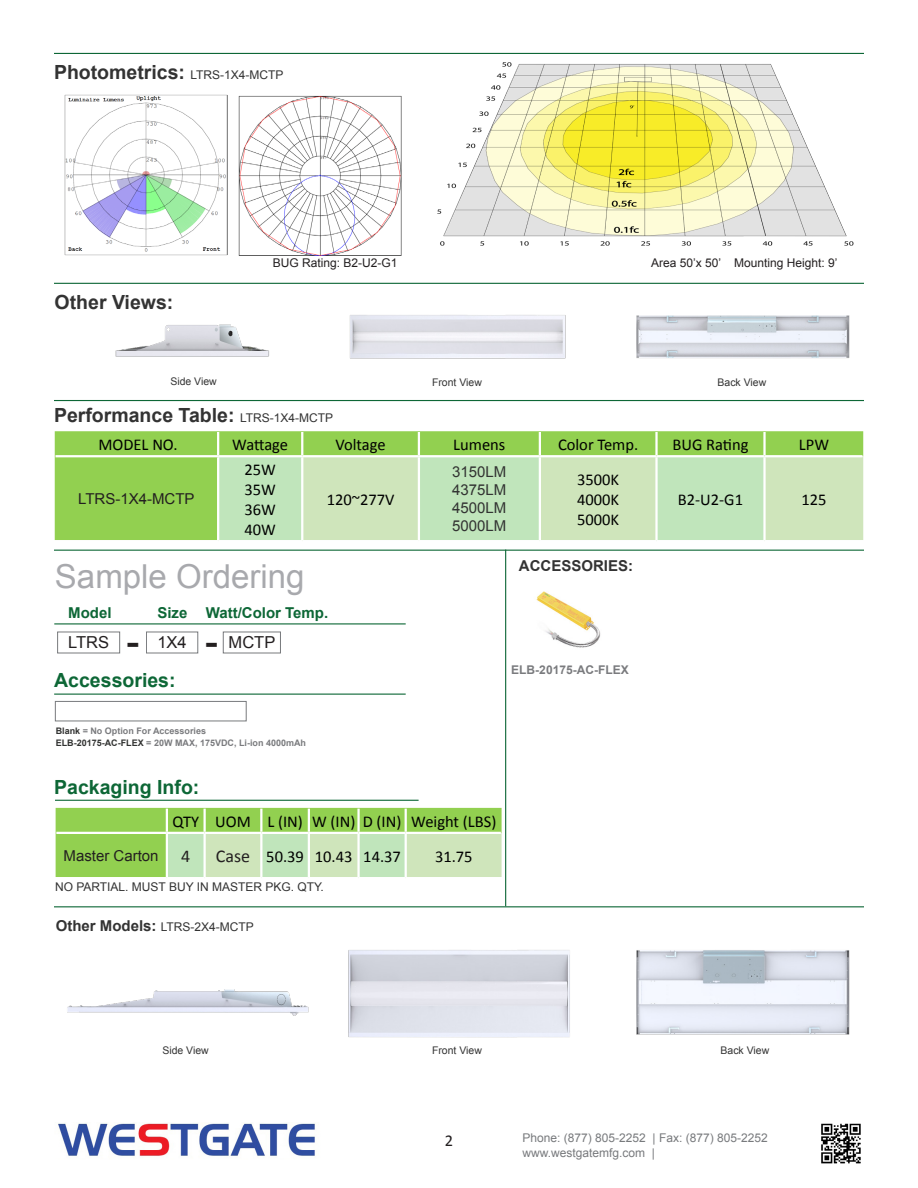
<style>
.page{position:relative;width:918px;height:1188px;background:#fff}
.page>*{position:absolute;margin:0;border:0;box-sizing:border-box;transform-origin:0 0}
.t1{font:33px "Arial";color:#a8a9ad}
.t2{font:700 28.5px "Verdana";color:#231f20}
.t3{font:700 19.5px "Arial";color:#333}
.t4{font:700 19.5px "Arial";color:#0d6736}
.t5{font:18px "Calibri";color:#231f20}
.t6{font:16.5px "Calibri";color:#000}
.t7{font:16.5px "Arial";color:#231f20}
.t8{font:16.5px "Calibri";color:#231f20}
.t9{font:15px "Arial";color:#231f20}
.t10{font:15px "Arial";color:#323332}
.t11{font:700 15px "Arial";color:#0d6736}
.t12{font:700 15px "Arial";color:#333}
.t13{font:12px "Arial";color:#333}
.t14{font:12px "Arial";color:#787a7d}
.t15{font:12px "Arial";color:#231f20}
.t16{font:700 12px "Arial";color:#7a7b7e}
.t17{font:10.5px "Arial";color:#333}
.t18{font:700 9px "Arial";color:#7a7b7e}
.s1{font-weight:400;font-size:12px}
.s2{color:#323332}
.s3{font-weight:700;font-size:15px}
</style>
<div class="page">
<hr style="left:54px;top:400px;width:810px;height:1px;background:#0d6736">
<hr style="left:54px;top:53px;width:810px;height:1px;background:#0d6736">
<hr style="left:54px;top:283px;width:810px;height:1px;background:#0d6736">
<div style="left:55px;top:431px;width:808px;height:109px;background:#92d050"></div>
<div style="left:219px;top:457px;width:82px;height:83px;background:#c0e5bb"></div>
<svg style="left:303px;top:457px;width:560px;height:83px;background:#c9e5bb"></svg>
<hr style="left:217px;top:432px;width:2px;height:23px;background:#fff">
<hr style="left:301px;top:432px;width:2px;height:23px;background:#fff">
<hr style="left:418px;top:432px;width:2px;height:23px;background:#fff">
<hr style="left:539px;top:432px;width:2px;height:23px;background:#fff">
<hr style="left:655px;top:432px;width:3px;height:23px;background:#fff">
<hr style="left:763px;top:432px;width:3px;height:23px;background:#fff">
<hr style="left:217px;top:457px;width:2px;height:83px;background:#fff">
<hr style="left:301px;top:457px;width:2px;height:83px;background:#fff">
<hr style="left:418px;top:457px;width:2px;height:83px;background:#fff">
<hr style="left:539px;top:457px;width:2px;height:83px;background:#fff">
<hr style="left:655px;top:457px;width:3px;height:83px;background:#fff">
<hr style="left:763px;top:457px;width:3px;height:83px;background:#fff">
<hr style="left:56px;top:455px;width:162px;height:2px;background:#fff">
<hr style="left:218px;top:455px;width:84px;height:2px;background:#fff">
<hr style="left:302px;top:455px;width:117px;height:2px;background:#fff">
<hr style="left:419px;top:455px;width:121px;height:2px;background:#fff">
<hr style="left:540px;top:455px;width:117px;height:2px;background:#fff">
<hr style="left:657px;top:455px;width:108px;height:2px;background:#fff">
<hr style="left:765px;top:455px;width:98px;height:2px;background:#fff">
<hr style="left:54px;top:550px;width:810px;height:1px;background:#0d6736">
<hr style="left:54px;top:906px;width:810px;height:1px;background:#0d6736">
<hr style="left:505px;top:550px;width:1px;height:356px;background:#0d6736">
<img style="left:64px;top:94px;width:164px;height:161px">
<img style="left:239px;top:96px;width:163px;height:160px">
<img style="left:437px;top:62px;width:417px;height:184px">
<img style="left:58px;top:1123px;width:257px;height:34px">
<img style="left:821px;top:1123px;width:40px;height:41px">
<img style="left:115px;top:324px;width:154px;height:33px">
<div style="left:55px;top:701px;width:192px;height:20px;background:#fff;border:1px solid #787a7d"></div>
<hr style="left:54px;top:694px;width:352px;height:1px;background:#0d6736">
<div style="left:146px;top:632px;width:52px;height:21px;border:1px solid #787a7d"></div>
<hr style="left:54px;top:623px;width:352px;height:1px;background:#0d6736">
<img style="left:536px;top:591px;width:65px;height:57px">
<img style="left:349px;top:315px;width:217px;height:44px">
<img style="left:348px;top:950px;width:222px;height:88px">
<img style="left:67px;top:989px;width:242px;height:27px">
<img style="left:636px;top:315px;width:214px;height:44px">
<img style="left:636px;top:950px;width:214px;height:85px">
<hr style="left:55px;top:800px;width:364px;height:1px;background:#0d6736">
<svg style="left:56px;top:808px;width:446px;height:69px;background:#adda84"></svg>
<hr style="left:166px;top:809px;width:2px;height:23px;background:#fff">
<hr style="left:203px;top:809px;width:3px;height:23px;background:#fff">
<hr style="left:260px;top:809px;width:2px;height:23px;background:#fff">
<hr style="left:308px;top:809px;width:2px;height:23px;background:#fff">
<hr style="left:357px;top:809px;width:3px;height:23px;background:#fff">
<hr style="left:405px;top:809px;width:2px;height:23px;background:#fff">
<hr style="left:166px;top:834px;width:2px;height:43px;background:#fff">
<hr style="left:203px;top:834px;width:3px;height:43px;background:#fff">
<hr style="left:260px;top:834px;width:2px;height:43px;background:#fff">
<hr style="left:308px;top:834px;width:2px;height:43px;background:#fff">
<hr style="left:357px;top:834px;width:3px;height:43px;background:#fff">
<hr style="left:405px;top:834px;width:2px;height:43px;background:#fff">
<hr style="left:56px;top:832px;width:111px;height:2px;background:#fff">
<hr style="left:167px;top:832px;width:38px;height:2px;background:#fff">
<hr style="left:205px;top:832px;width:56px;height:2px;background:#fff">
<hr style="left:261px;top:832px;width:48px;height:2px;background:#fff">
<hr style="left:309px;top:832px;width:50px;height:2px;background:#fff">
<hr style="left:359px;top:832px;width:47px;height:2px;background:#fff">
<hr style="left:406px;top:832px;width:95px;height:2px;background:#fff">
<p class="t3" style="left:54px;top:60px;width:231px">Photometrics: <span class="s1">LTRS-1X4-MCTP</span></p>
<p class="t3" style="left:55px;top:289px;width:120px">Other Views:</p>
<p class="t17" style="left:170px;top:375px;width:48px">Side View</p>
<p class="t15" style="left:273px;top:255px;width:126px">BUG Rating: B2-U2-G1</p>
<p class="t15" style="left:651px;top:255px;width:188px">Area 50’x 50’ Mounting Height: 9’</p>
<p class="t17" style="left:432px;top:375px;width:51px">Front View</p>
<p class="t17" style="left:718px;top:375px;width:50px">Back View</p>
<p class="t3" style="left:54px;top:403px;width:281px">Performance Table: <span class="s1">LTRS-1X4-MCTP</span></p>
<p class="t6" style="left:98px;top:434px;width:81px">MODEL NO.</p>
<p class="t6" style="left:232px;top:434px;width:57px">Wattage</p>
<p class="t6" style="left:335px;top:434px;width:52px">Voltage</p>
<p class="t6" style="left:453px;top:434px;width:54px">Lumens</p>
<p class="t6" style="left:558px;top:434px;width:82px">Color Temp.</p>
<p class="t6" style="left:672px;top:434px;width:78px">BUG Rating</p>
<p class="t6" style="left:799px;top:434px;width:32px">LPW</p>
<p class="t9" style="left:78px;top:489px;width:118px">LTRS-1X4-MCTP</p>
<p class="t6" style="left:245px;top:459px;width:33px">25W</p>
<p class="t6" style="left:245px;top:479px;width:33px">35W</p>
<p class="t6" style="left:245px;top:499px;width:33px">36W</p>
<p class="t6" style="left:245px;top:519px;width:33px">40W</p>
<p class="t1" style="left:55px;top:555px;width:251px">Sample Ordering</p>
<p class="t6" style="left:327px;top:489px;width:69px">120~277V</p>
<p class="t11" style="left:68px;top:602px;width:45px">Model</p>
<p class="t11" style="left:157px;top:602px;width:32px">Size</p>
<p class="t11" style="left:206px;top:602px;width:124px">Watt/Color Temp.</p>
<p class="t7" style="left:68px;top:632px;width:42px">LTRS</p>
<p class="t7" style="left:157px;top:632px;width:31px">1X4</p>
<p class="t7" style="left:229px;top:632px;width:48px">MCTP</p>
<p class="t2" style="left:126px;top:625px;width:15px">-</p>
<p class="t2" style="left:205px;top:625px;width:15px">-</p>
<p class="t4" style="left:54px;top:667px;width:123px">Accessories:</p>
<p class="t18" style="left:56px;top:725px;width:152px"><span class="s2">Blank</span> = No Option For Accessories</p>
<p class="t18" style="left:56px;top:737px;width:252px"><span class="s2">ELB-20175-AC-FLEX</span> = 20W MAX, 175VDC, Li-ion 4000mAh</p>
<p class="t10" style="left:452px;top:462px;width:56px">3150LM</p>
<p class="t10" style="left:452px;top:480px;width:56px">4375LM</p>
<p class="t10" style="left:452px;top:498px;width:56px">4500LM</p>
<p class="t10" style="left:452px;top:516px;width:56px">5000LM</p>
<p class="t6" style="left:577px;top:469px;width:44px">3500K</p>
<p class="t6" style="left:577px;top:489px;width:44px">4000K</p>
<p class="t6" style="left:577px;top:509px;width:44px">5000K</p>
<p class="t12" style="left:519px;top:556px;width:116px">ACCESSORIES:</p>
<p class="t16" style="left:511px;top:662px;width:119px">ELB-20175-AC-FLEX</p>
<p class="t4" style="left:54px;top:775px;width:147px">Packaging Info:</p>
<p class="t6" style="left:172px;top:811px;width:28px">QTY</p>
<p class="t6" style="left:215px;top:811px;width:37px">UOM</p>
<p class="t6" style="left:267px;top:811px;width:37px">L (IN)</p>
<p class="t6" style="left:312px;top:811px;width:45px">W (IN)</p>
<p class="t6" style="left:363px;top:811px;width:40px">D (IN)</p>
<p class="t6" style="left:411px;top:811px;width:87px">Weight (LBS)</p>
<p class="t9" style="left:64px;top:846px;width:97px">Master Carton</p>
<p class="t5" style="left:181px;top:845px;width:11px">4</p>
<p class="t5" style="left:216px;top:845px;width:36px">Case</p>
<p class="t6" style="left:266px;top:846px;width:39px">50.39</p>
<p class="t6" style="left:315px;top:846px;width:39px">10.43</p>
<p class="t6" style="left:363px;top:846px;width:39px">14.37</p>
<p class="t6" style="left:435px;top:846px;width:39px">31.75</p>
<p class="t13" style="left:55px;top:879px;width:270px">NO PARTIAL. MUST BUY IN MASTER PKG. QTY.</p>
<p class="t13" style="left:56px;top:919px;width:200px"><span class="s3">Other Models:</span> LTRS-2X4-MCTP</p>
<p class="t6" style="left:678px;top:489px;width:67px">B2-U2-G1</p>
<p class="t6" style="left:802px;top:489px;width:27px">125</p>
<p class="t17" style="left:162px;top:1043px;width:48px">Side View</p>
<p class="t17" style="left:432px;top:1043px;width:51px">Front View</p>
<p class="t17" style="left:721px;top:1043px;width:50px">Back View</p>
<p class="t8" style="left:445px;top:1131px;width:10px">2</p>
<p class="t14" style="left:522px;top:1130px;width:247px">Phone: (877) 805-2252 | Fax: (877) 805-2252</p>
<p class="t14" style="left:522px;top:1145px;width:134px">www.westgatemfg.com |</p>
</div>
